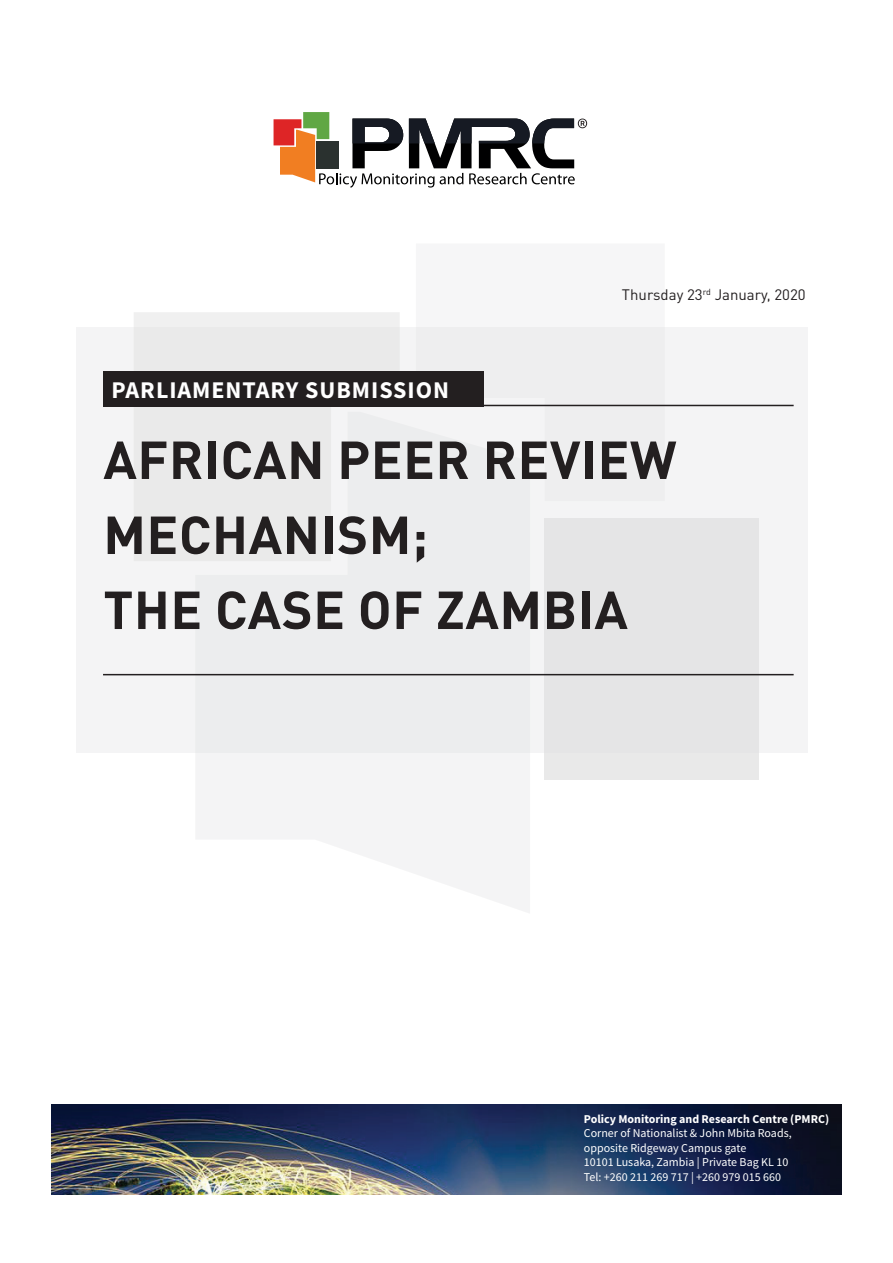
<style>
.page{position:relative;width:893px;height:1263px;background:#fff}
.page>*{position:absolute;margin:0;border:0;box-sizing:border-box;transform-origin:0 0}
.t1{font:700 52.65px/75px "DIN Pro";letter-spacing:.01em;color:#231f20}
.t2{font:700 24px "Source Sans Pro";letter-spacing:.04em;color:#fff}
.t3{font:15px "DIN Pro";color:#231f20}
.t4{font:12px/14.4px "Source Sans Pro";color:#fff}
.t5{font:700 12px "Source Sans Pro";color:#fff}
</style>
<div class="page">
<div style="left:545px;top:518px;width:214px;height:261px;background:#e9e9e9"></div>
<svg style="left:196px;top:753px;width:334px;height:160px;fill:#f4f4f5"></svg>
<div style="left:134px;top:312px;width:266px;height:15px;background:#f0f0f0"></div>
<div style="left:77px;top:327px;width:731px;height:426px;background:#ecedee"></div>
<svg style="left:274px;top:112px;width:313px;height:76px"></svg>
<hr style="left:103px;top:405px;width:691px;height:1px;background:#231f20">
<hr style="left:103px;top:674px;width:691px;height:1px;background:#231f20">
<div style="left:103px;top:372px;width:381px;height:35px;background:#231f20"></div>
<img style="left:51px;top:1105px;width:790px;height:89px">
<h2 class="t2" style="left:112px;top:374px;width:339px">PARLIAMENTARY SUBMISSION</h2>
<p class="t3" style="left:622px;top:285px;width:185px">Thursday 23<sup>rd</sup> January, 2020</p>
<h1 class="t1" style="left:103px;top:420px;width:575px">AFRICAN PEER REVIEW<br>MECHANISM;<br>THE CASE OF ZAMBIA</h1>
<p class="t5" style="left:584px;top:1111px;width:247px">Policy Monitoring and Research Centre (PMRC)</p>
<p class="t4" style="left:584px;top:1126px;width:209px">Corner of Nationalist &amp; John Mbita Roads, opposite Ridgeway Campus gate<br>10101 Lusaka, Zambia | Private Bag KL 10<br>Tel: +260 211 269 717 | +260 979 015 660</p>
</div>
